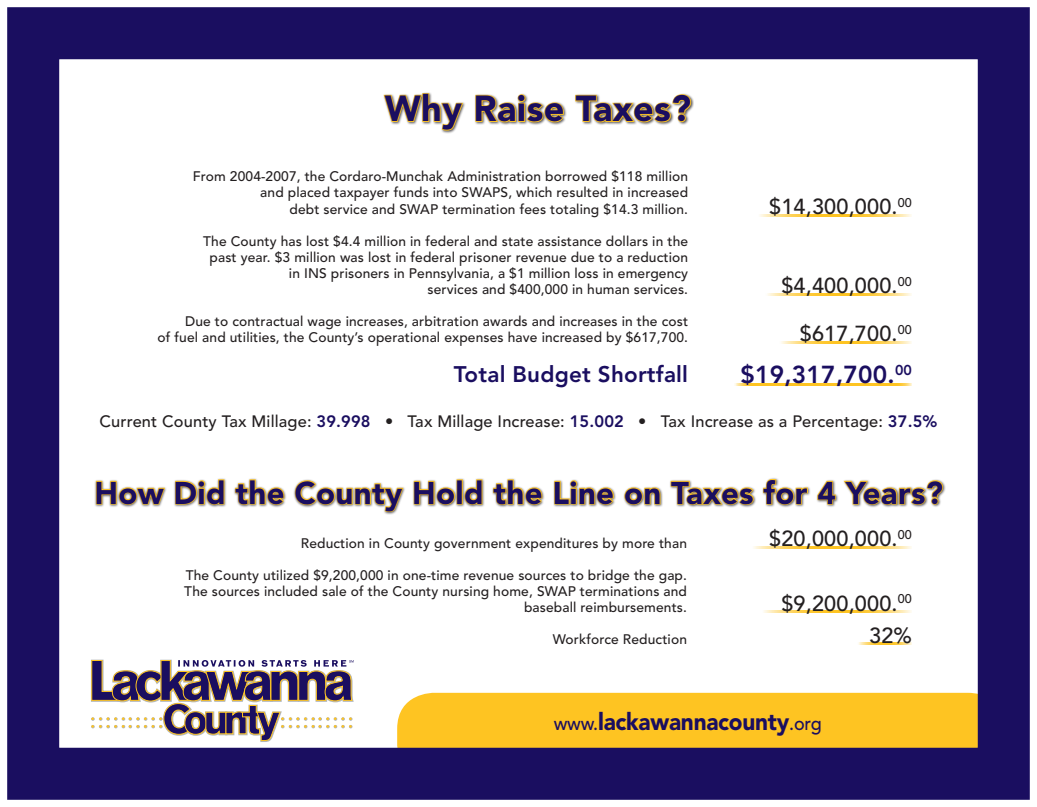
<style>
.page{position:relative;width:1037px;height:807px;background:#fff}
.page>*{position:absolute;margin:0;border:0;box-sizing:border-box;transform-origin:0 0}
.t1{font:900 36px "Avenir";letter-spacing:.01em;color:#1a0e60}
.t2{font:900 31.2px "Avenir";letter-spacing:.01em;color:#1a0e60}
.t3{font:800 24.4px "Avenir";letter-spacing:.01em;color:#1a0e60}
.t4{font:900 24px "Avenir";letter-spacing:-.01em;color:#1a0e60;scale:.94 1}
.t5{font:800 22.4px "Avenir";letter-spacing:.01em;color:#1a0e60}
.t6{font:500 21.6px "Avenir";letter-spacing:.01em;color:#231f20}
.t7{font:500 16.4px "Avenir";letter-spacing:.01em;color:#231f20}
.t8{font:500 13.76px/16px "Avenir";letter-spacing:.01em;color:#231f20;text-align:right}
.s1{font-weight:800;color:#1a0e60}
.s2{font-weight:500;font-size:19.2px}
</style>
<div class="page">
<hr style="left:735px;top:383px;width:177px;height:2px;background:#fec422">
<hr style="left:752px;top:546px;width:160px;height:3px;background:#fec422">
<hr style="left:762px;top:610px;width:150px;height:2px;background:#fec422">
<hr style="left:857px;top:642px;width:55px;height:3px;background:#fec422">
<hr style="left:766px;top:293px;width:146px;height:2px;background:#fec422">
<hr style="left:758px;top:214px;width:154px;height:2px;background:#fec422">
<hr style="left:780px;top:341px;width:132px;height:3px;background:#fec422">
<div style="left:397px;top:692px;width:607px;height:88px;background:#fec422;border-radius:36px"></div>
<svg style="left:91px;top:659px;width:263px;height:82px"></svg>
<div style="left:7px;top:7px;width:1023px;height:792px;border:52px solid #1a0e60"></div>
<div style="left:94px;top:477px;width:852px;height:37px;background:#231f20;opacity:.75"></div>
<svg style="left:95px;top:480px;width:71px;height:25px"></svg>
<svg style="left:174px;top:478px;width:51px;height:27px"></svg>
<svg style="left:234px;top:478px;width:51px;height:27px"></svg>
<svg style="left:294px;top:479px;width:110px;height:33px"></svg>
<svg style="left:413px;top:480px;width:43px;height:25px"></svg>
<div style="left:456px;top:479px;width:7px;height:25px;border:2px solid #fec422"></div>
<svg style="left:463px;top:478px;width:20px;height:27px"></svg>
<svg style="left:492px;top:478px;width:51px;height:27px"></svg>
<svg style="left:553px;top:479px;width:62px;height:26px"></svg>
<svg style="left:623px;top:486px;width:38px;height:19px"></svg>
<svg style="left:670px;top:480px;width:84px;height:26px"></svg>
<svg style="left:762px;top:478px;width:47px;height:27px"></svg>
<svg style="left:816px;top:479px;width:128px;height:26px"></svg>
<div style="left:382px;top:91px;width:312px;height:42px;background:#231f20;opacity:.75"></div>
<svg style="left:382px;top:92px;width:82px;height:39px"></svg>
<svg style="left:474px;top:93px;width:90px;height:30px"></svg>
<svg style="left:574px;top:93px;width:118px;height:30px"></svg>
<p class="t1" style="left:385px;top:87px;width:308px">Why Raise Taxes?</p>
<p class="t8" style="left:193px;top:169px;width:497px">From 2004-2007, the Cordaro-Munchak Administration borrowed $118 million</p>
<p class="t8" style="left:260px;top:185px;width:429px">and placed taxpayer funds into SWAPS, which resulted in increased</p>
<p class="t8" style="left:289px;top:201px;width:400px">debt service and SWAP termination fees totaling $14.3 million.</p>
<p class="t8" style="left:203px;top:233px;width:486px">The County has lost $4.4 million in federal and state assistance dollars in the</p>
<p class="t8" style="left:210px;top:249px;width:480px">past year. $3 million was lost in federal prisoner revenue due to a reduction</p>
<p class="t8" style="left:289px;top:265px;width:401px">in INS prisoners in Pennsylvania, a $1 million loss in emergency</p>
<p class="t8" style="left:427px;top:281px;width:262px">services and $400,000 in human services.</p>
<p class="t8" style="left:185px;top:313px;width:504px">Due to contractual wage increases, arbitration awards and increases in the cost</p>
<p class="t8" style="left:158px;top:329px;width:532px">of fuel and utilities, the County’s operational expenses have increased by $617,700.</p>
<p class="t5" style="left:454px;top:361px;width:236px">Total Budget Shortfall</p>
<p class="t6" style="left:769px;top:194px;width:144px">$14,300,000.<sup>00</sup></p>
<p class="t6" style="left:781px;top:273px;width:132px">$4,400,000.<sup>00</sup></p>
<p class="t6" style="left:800px;top:321px;width:114px">$617,700.<sup>00</sup></p>
<p class="t3" style="left:740px;top:360px;width:173px">$19,317,700.<sup>00</sup></p>
<p class="t7" style="left:99px;top:411px;width:839px">Current County Tax Millage: <span class="s1">39.998</span> • Tax Millage Increase: <span class="s1">15.002</span> • Tax Increase as a Percentage: <span class="s1">37.5%</span></p>
<p class="t2" style="left:94px;top:474px;width:850px">How Did the County Hold the Line on Taxes for 4 Years?</p>
<p class="t8" style="left:301px;top:535px;width:388px">Reduction in County government expenditures by more than</p>
<p class="t8" style="left:184px;top:567px;width:504px">The County utilized $9,200,000 in one-time revenue sources to bridge the gap.<br>The sources included sale of the County nursing home, SWAP terminations and baseball reimbursements.</p>
<p class="t8" style="left:553px;top:631px;width:136px">Workforce Reduction</p>
<p class="t6" style="left:769px;top:526px;width:144px">$20,000,000.<sup>00</sup></p>
<p class="t6" style="left:781px;top:590px;width:132px">$9,200,000.<sup>00</sup></p>
<p class="t6" style="left:869px;top:622px;width:44px">32%</p>
<p class="t4" style="left:554px;top:706px;width:287px"><span class="s2">www.</span>lackawannacounty<span class="s2">.org</span></p>
</div>
